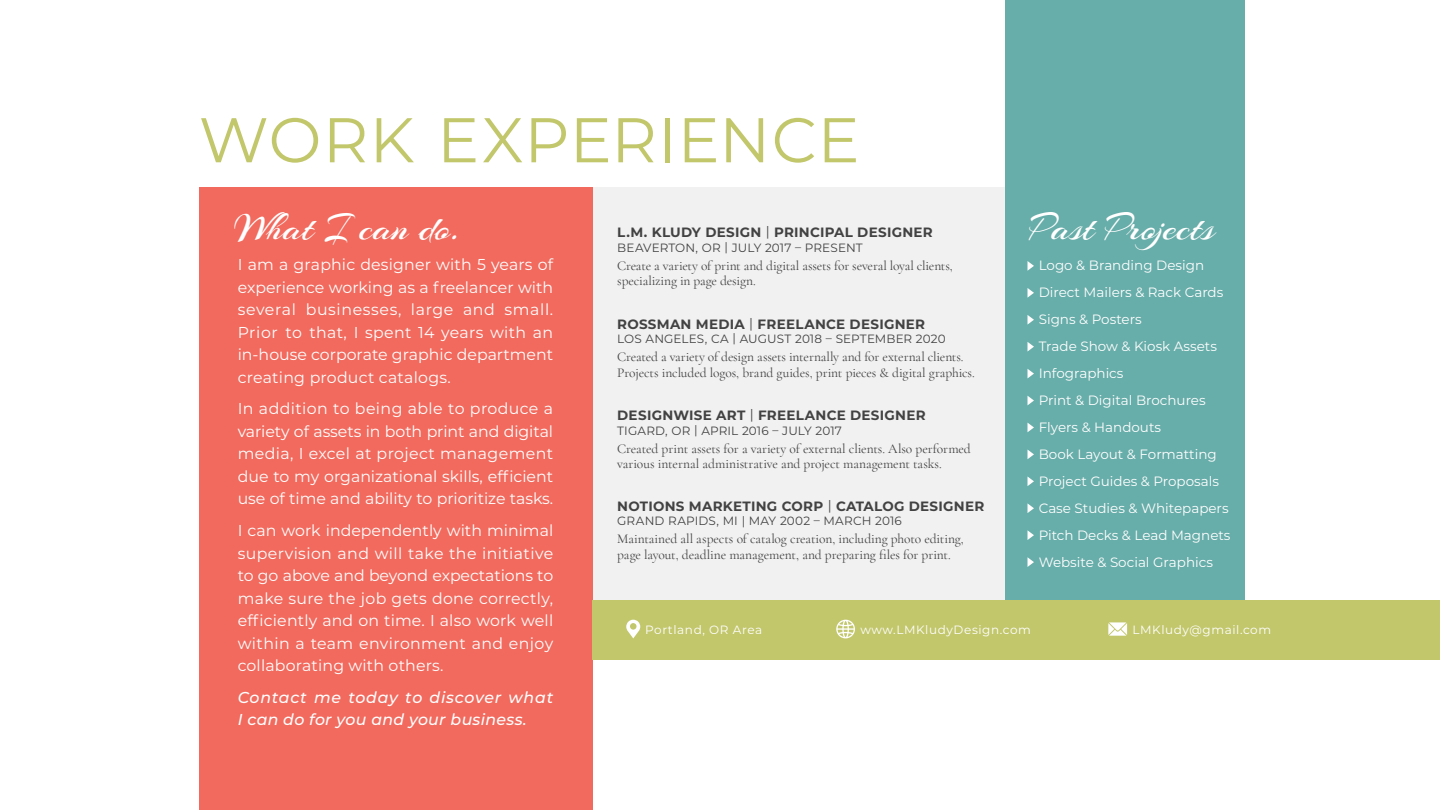
<style>
.page{position:relative;width:1440px;height:810px;background:#fff}
.page>*{position:absolute;margin:0;border:0;box-sizing:border-box;transform-origin:0 0}
.t1{font:63px "Montserrat";letter-spacing:.01em;color:#c2c76c}
.t2{font:40.5px "Arizonia";color:#fff}
.t3{font:15.75px/22.5px "Montserrat";color:#fff;text-align:justify}
.t4{font:italic 500 15.75px/22.5px "Montserrat";letter-spacing:.03em;color:#fff}
.t5{font:13.5px/15.8px "Cormorant Garamond";letter-spacing:-.01em;color:#424242}
.t6{font:13.5px/27px "Montserrat";color:#fff}
.t7{font:700 13.5px "Montserrat";letter-spacing:.02em;color:#424242}
.t8{font:12px "Montserrat";letter-spacing:.01em;color:#424242}
.t9{font:12px "Montserrat";letter-spacing:.05em;color:#fff}
.s1{font-weight:400}
</style>
<div class="page">
<div style="left:592px;top:188px;width:413px;height:412px;background:#f0f0f0"></div>
<div style="left:1005px;top:0;width:240px;height:600px;background:#67ada9"></div>
<div style="left:199px;top:188px;width:394px;height:622px;background:#f26a5e"></div>
<svg style="left:1028px;top:261px;width:6px;height:10px"></svg>
<svg style="left:1028px;top:288px;width:6px;height:9px"></svg>
<svg style="left:1028px;top:315px;width:6px;height:9px"></svg>
<svg style="left:1028px;top:342px;width:6px;height:9px"></svg>
<svg style="left:1028px;top:369px;width:6px;height:9px"></svg>
<svg style="left:1028px;top:396px;width:6px;height:9px"></svg>
<svg style="left:1028px;top:423px;width:6px;height:9px"></svg>
<svg style="left:1028px;top:450px;width:6px;height:9px"></svg>
<svg style="left:1028px;top:477px;width:6px;height:9px"></svg>
<svg style="left:1028px;top:504px;width:6px;height:9px"></svg>
<svg style="left:1028px;top:531px;width:6px;height:9px"></svg>
<svg style="left:1028px;top:557px;width:6px;height:10px"></svg>
<div style="left:592px;top:600px;width:848px;height:60px;background:#c2c76c"></div>
<svg style="left:1108px;top:622px;width:19px;height:14px"></svg>
<svg style="left:836px;top:620px;width:19px;height:18px"></svg>
<svg style="left:626px;top:620px;width:14px;height:18px"></svg>
<h1 class="t1" style="left:199px;top:97px;width:662px">WORK EXPERIENCE</h1>
<h2 class="t2" style="left:234px;top:203px;width:226px">What I can do.</h2>
<h2 class="t2" style="left:1030px;top:203px;width:186px">Past Projects</h2>
<p class="t3" style="left:238px;top:253px;width:317px">I am a graphic designer with 5 years of experience working as a freelancer with several businesses, large and small.<br>Prior to that, I spent 14 years with an in-house corporate graphic department creating product catalogs.</p>
<p class="t3" style="left:238px;top:397px;width:317px">In addition to being able to produce a variety of assets in both print and digital media, I excel at project management due to my organizational skills, efficient use of time and ability to prioritize tasks.</p>
<p class="t3" style="left:238px;top:519px;width:317px">I can work independently with minimal supervision and will take the initiative to go above and beyond expectations to make sure the job gets done correctly, efficiently and on time. I also work well within a team environment and enjoy collaborating with others.</p>
<p class="t4" style="left:238px;top:685px;width:317px">Contact me today to discover what<br>I can do for you and your business.</p>
<p class="t7" style="left:617px;top:223px;width:317px">L.M. KLUDY DESIGN <span class="s1">|</span> PRINCIPAL DESIGNER</p>
<p class="t8" style="left:617px;top:239px;width:247px">BEAVERTON, OR | JULY 2017 – PRESENT</p>
<p class="t5" style="left:617px;top:257px;width:337px">Create a variety of print and digital assets for several loyal clients, specializing in page design.</p>
<p class="t6" style="left:1039px;top:251px;width:193px">Logo &amp; Branding Design<br>Direct Mailers &amp; Rack Cards<br>Signs &amp; Posters<br>Trade Show &amp; Kiosk Assets<br>Infographics<br>Print &amp; Digital Brochures<br>Flyers &amp; Handouts<br>Book Layout &amp; Formatting<br>Project Guides &amp; Proposals<br>Case Studies &amp; Whitepapers<br>Pitch Decks &amp; Lead Magnets<br>Website &amp; Social Graphics</p>
<p class="t7" style="left:617px;top:314px;width:309px">ROSSMAN MEDIA <span class="s1">|</span> FREELANCE DESIGNER</p>
<p class="t8" style="left:617px;top:331px;width:330px">LOS ANGELES, CA | AUGUST 2018 – SEPTEMBER 2020</p>
<p class="t5" style="left:617px;top:349px;width:359px">Created a variety of design assets internally and for external clients.<br>Projects included logos, brand guides, print pieces &amp; digital graphics.</p>
<p class="t7" style="left:617px;top:406px;width:310px">DESIGNWISE ART <span class="s1">|</span> FREELANCE DESIGNER</p>
<p class="t8" style="left:617px;top:422px;width:226px">TIGARD, OR | APRIL 2016 – JULY 2017</p>
<p class="t5" style="left:617px;top:441px;width:355px">Created print assets for a variety of external clients. Also performed various internal administrative and project management tasks.</p>
<p class="t7" style="left:617px;top:496px;width:369px">NOTIONS MARKETING CORP <span class="s1">|</span> CATALOG DESIGNER</p>
<p class="t8" style="left:617px;top:513px;width:286px">GRAND RAPIDS, MI | MAY 2002 – MARCH 2016</p>
<p class="t5" style="left:617px;top:531px;width:348px">Maintained all aspects of catalog creation, including photo editing, page layout, deadline management, and preparing files for print.</p>
<p class="t9" style="left:645px;top:621px;width:119px">Portland, OR Area</p>
<p class="t9" style="left:860px;top:621px;width:172px">www.LMKludyDesign.com</p>
<p class="t9" style="left:1132px;top:621px;width:140px">LMKludy@gmail.com</p>
</div>
